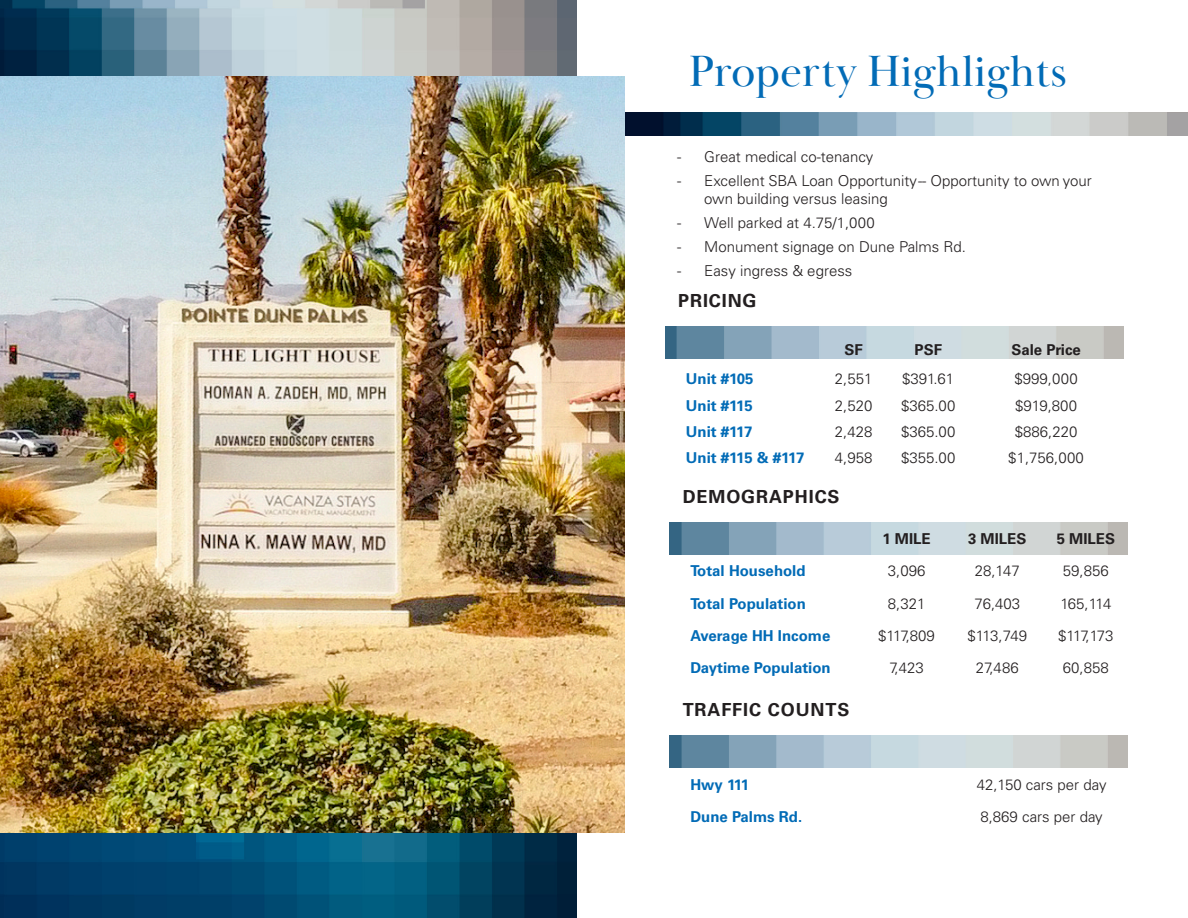
<style>
.page{position:relative;width:1188px;height:918px;background:#fff}
.page>*{position:absolute;margin:0;border:0;box-sizing:border-box;transform-origin:0 0}
.t1{font:45px "Baskerville Display PT";color:#026bb6}
.t2{font:700 18px "Univers LT Pro 65";letter-spacing:.05em;color:#231f20}
.t3{font:300 15px/18px "Univers LT Pro 45";color:#231f20}
.Text_8_11{font:700 15px "Univers LT Pro 65";color:#026bb6}
.Text_8_11-2{font:700 15px "Univers LT Pro 65";color:#231f20}
</style>
<div class="page">
<img style="left:670px;top:522px;width:458px;height:33px">
<img style="left:670px;top:735px;width:458px;height:33px">
<img style="left:0;top:0;width:577px;height:918px">
<img style="left:625px;top:112px;width:563px;height:23px">
<img style="left:0;top:77px;width:625px;height:756px">
<img style="left:665px;top:326px;width:459px;height:33px">
<p class="t1" style="left:689px;top:45px;width:380px">Property Highlights</p>
<p class="t3" style="left:677px;top:148px;width:198px">- Great medical co-tenancy</p>
<p class="t3" style="left:704px;top:172px;width:389px;text-indent:-27px">- Excellent SBA Loan Opportunity -- Opportunity to own your own building versus leasing</p>
<p class="t3" style="left:677px;top:214px;width:199px">- Well parked at 4.75/1,000</p>
<p class="t3" style="left:677px;top:238px;width:290px">- Monument signage on Dune Palms Rd.</p>
<p class="t3" style="left:677px;top:262px;width:177px">- Easy ingress &amp; egress</p>
<p class="t2" style="left:678px;top:288px;width:80px">PRICING</p>
<p class="Text_8_11-2" style="left:845px;top:339px;width:20px">SF</p>
<p class="Text_8_11-2" style="left:915px;top:339px;width:29px">PSF</p>
<p class="Text_8_11-2" style="left:1011px;top:339px;width:71px">Sale Price</p>
<p class="Text_8_11" style="left:686px;top:368px;width:69px">Unit #105</p>
<p class="t3" style="left:835px;top:370px;width:39px">2,551</p>
<p class="t3" style="left:902px;top:370px;width:54px">$391.61</p>
<p class="t3" style="left:1015px;top:370px;width:65px">$999,000</p>
<p class="Text_8_11" style="left:686px;top:395px;width:68px">Unit #115</p>
<p class="t3" style="left:835px;top:396px;width:39px">2,520</p>
<p class="t3" style="left:901px;top:396px;width:56px">$365.00</p>
<p class="t3" style="left:1015px;top:396px;width:64px">$919,800</p>
<p class="Text_8_11" style="left:686px;top:421px;width:68px">Unit #117</p>
<p class="t3" style="left:835px;top:422px;width:39px">2,428</p>
<p class="t3" style="left:901px;top:422px;width:56px">$365.00</p>
<p class="t3" style="left:1015px;top:422px;width:64px">$886,220</p>
<p class="Text_8_11" style="left:686px;top:447px;width:120px">Unit #115 &amp; #117</p>
<p class="t3" style="left:835px;top:448px;width:39px">4,958</p>
<p class="t3" style="left:901px;top:448px;width:56px">$355.00</p>
<p class="t3" style="left:1008px;top:448px;width:77px">$1,756,000</p>
<p class="t2" style="left:683px;top:484px;width:158px">DEMOGRAPHICS</p>
<p class="Text_8_11-2" style="left:882px;top:528px;width:50px">1 MILE</p>
<p class="Text_8_11-2" style="left:968px;top:528px;width:60px">3 MILES</p>
<p class="Text_8_11-2" style="left:1057px;top:528px;width:60px">5 MILES</p>
<p class="Text_8_11" style="left:690px;top:560px;width:117px">Total Household</p>
<p class="t3" style="left:888px;top:562px;width:39px">3,096</p>
<p class="t3" style="left:975px;top:562px;width:47px">28,147</p>
<p class="t3" style="left:1063px;top:562px;width:47px">59,856</p>
<p class="Text_8_11" style="left:690px;top:593px;width:117px">Total Population</p>
<p class="t3" style="left:888px;top:594px;width:39px">8,321</p>
<p class="t3" style="left:974px;top:594px;width:47px">76,403</p>
<p class="t3" style="left:1060px;top:594px;width:52px">165,114</p>
<p class="Text_8_11" style="left:690px;top:625px;width:141px">Average HH Income</p>
<p class="t3" style="left:878px;top:626px;width:58px">$117,809</p>
<p class="t3" style="left:968px;top:626px;width:61px">$113,749</p>
<p class="t3" style="left:1058px;top:626px;width:57px">$117,173</p>
<p class="Text_8_11" style="left:690px;top:658px;width:142px">Daytime Population</p>
<p class="t3" style="left:889px;top:659px;width:36px">7,423</p>
<p class="t3" style="left:976px;top:659px;width:44px">27,486</p>
<p class="t3" style="left:1063px;top:659px;width:47px">60,858</p>
<p class="t2" style="left:683px;top:697px;width:168px">TRAFFIC COUNTS</p>
<p class="Text_8_11" style="left:690px;top:774px;width:60px">Hwy 111</p>
<p class="t3" style="left:977px;top:775px;width:131px">42,150 cars per day</p>
<p class="Text_8_11" style="left:690px;top:806px;width:113px">Dune Palms Rd.</p>
<p class="t3" style="left:980px;top:807px;width:124px">8,869 cars per day</p>
</div>
